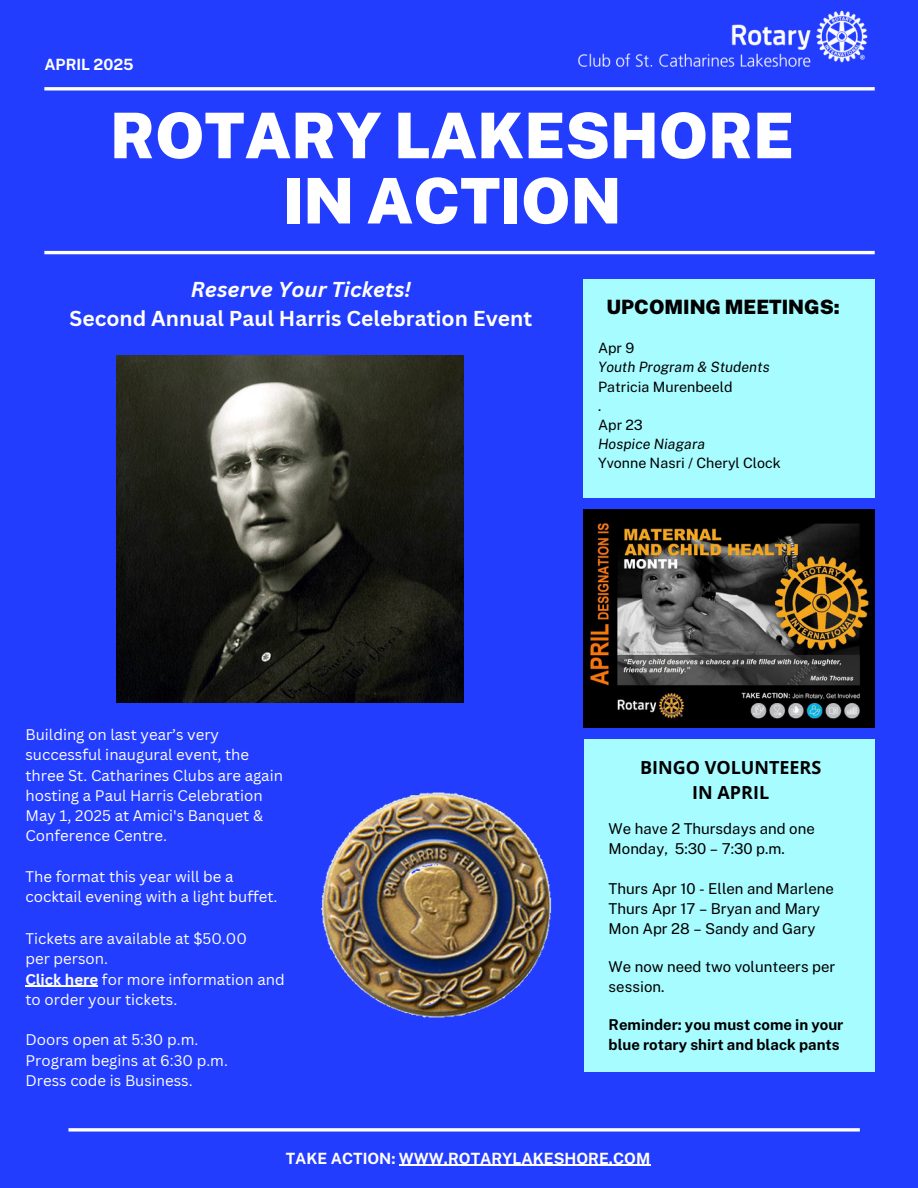
<style>
.page{position:relative;width:918px;height:1188px;background:#233dff}
.page>*{position:absolute;margin:0;border:0;box-sizing:border-box;transform-origin:0 0}
.t1{font:900 63px/65.2px "Public Sans";color:#fff;text-align:center}
.t2{font:700 21px/29.2px "Canva Sans";color:#fff;text-align:center}
.t3{font:900 19.8px "Public Sans";color:#000}
.t4{font:700 18px/24.8px "Open Sans";color:#000;text-align:center}
.t5{font:700 15.45px "Public Sans";color:#fff}
.t6{font:15px/20.2px "Canva Sans";color:#fff}
.t7{font:15px/20px "Public Sans";color:#000}
.t8{font:700 15px/20px "Public Sans";color:#000}
.t9{font:14.25px "Public Sans";color:#000}
.t10{font:italic 14.25px "Public Sans";color:#000}
.s1{font-style:italic}
.s2{font-weight:700}
</style>
<div class="page">
<hr style="left:44px;top:87px;width:831px;height:3px;background:#fff">
<hr style="left:44px;top:251px;width:831px;height:3px;background:#fff">
<div style="left:583px;top:280px;width:292px;height:218px;background:#a7fcff"></div>
<div style="left:584px;top:739px;width:291px;height:333px;background:#a7fcff"></div>
<svg style="left:68px;top:1128px;width:792px;height:4px;background:#dce0ff"></svg>
<img style="left:578px;top:10px;width:290px;height:57px">
<img style="left:116px;top:355px;width:348px;height:348px">
<img style="left:321px;top:792px;width:231px;height:226px">
<img style="left:583px;top:509px;width:292px;height:218px">
<hr style="left:399px;top:1165px;width:251px;height:1px;background:#fff">
<hr style="left:25px;top:986px;width:73px;height:1px;background:#fff">
<h2 class="t5" style="left:44px;top:55px;width:91px">APRIL 2025</h2>
<h5 class="t1" style="left:110px;top:103px;width:685px">ROTARY LAKESHORE<br>IN ACTION</h5>
<p class="t2" style="left:70px;top:274px;width:464px"><span class="s1">Reserve Your Tickets!<br></span>Second Annual Paul Harris Celebration Event</p>
<p class="t3" style="left:606px;top:296px;width:235px">UPCOMING MEETINGS:</p>
<p class="t9" style="left:598px;top:340px;width:38px">Apr 9</p>
<h1 class="t10" style="left:598px;top:359px;width:173px">Youth Program &amp; Students</h1>
<p class="t9" style="left:598px;top:378px;width:136px">Patricia Murenbeeld</p>
<h3 class="t9" style="left:598px;top:397px;width:5px">.</h3>
<p class="t9" style="left:598px;top:416px;width:46px">Apr 23</p>
<p class="t10" style="left:598px;top:435px;width:109px">Hospice Niagara</p>
<p class="t9" style="left:598px;top:455px;width:184px">Yvonne Nasri / Cheryl Clock</p>
<p class="t6" style="left:25px;top:724px;width:259px">Building on last year’s very successful inaugural event, the three St. Catharines Clubs are again hosting a Paul Harris Celebration<br>May 1, 2025 at Amici's Banquet &amp;<br>Conference Centre.</p>
<p class="t6" style="left:25px;top:866px;width:254px">The format this year will be a cocktail evening with a light buffet.</p>
<p class="t6" style="left:25px;top:928px;width:223px">Tickets are available at $50.00</p>
<p class="t6" style="left:25px;top:948px;width:84px">per person.</p>
<p class="t6" style="left:25px;top:969px;width:261px"><span class="s2">Click here</span> for more information and to order your tickets.</p>
<p class="t6" style="left:25px;top:1029px;width:174px">Doors open at 5:30 p.m.</p>
<p class="t6" style="left:25px;top:1050px;width:204px">Program begins at 6:30 p.m.</p>
<p class="t6" style="left:25px;top:1070px;width:169px">Dress code is Business.</p>
<p class="t4" style="left:640px;top:755px;width:183px">BINGO VOLUNTEERS<br>IN APRIL</p>
<p class="t7" style="left:609px;top:819px;width:208px">We have 2 Thursdays and one<br>Monday, 5:30 – 7:30 p.m.</p>
<p class="t7" style="left:609px;top:879px;width:227px">Thurs Apr 10 - Ellen and Marlene</p>
<p class="t7" style="left:609px;top:899px;width:213px">Thurs Apr 17 – Bryan and Mary</p>
<p class="t7" style="left:609px;top:919px;width:208px">Mon Apr 28 – Sandy and Gary</p>
<p class="t7" style="left:609px;top:957px;width:228px">We now need two volunteers per session.</p>
<p class="t8" style="left:609px;top:1015px;width:236px">Reminder: you must come in your blue rotary shirt and black pants</p>
<p class="t5" style="left:286px;top:1149px;width:366px">TAKE ACTION: WWW.ROTARYLAKESHORE.COM</p>
</div>
